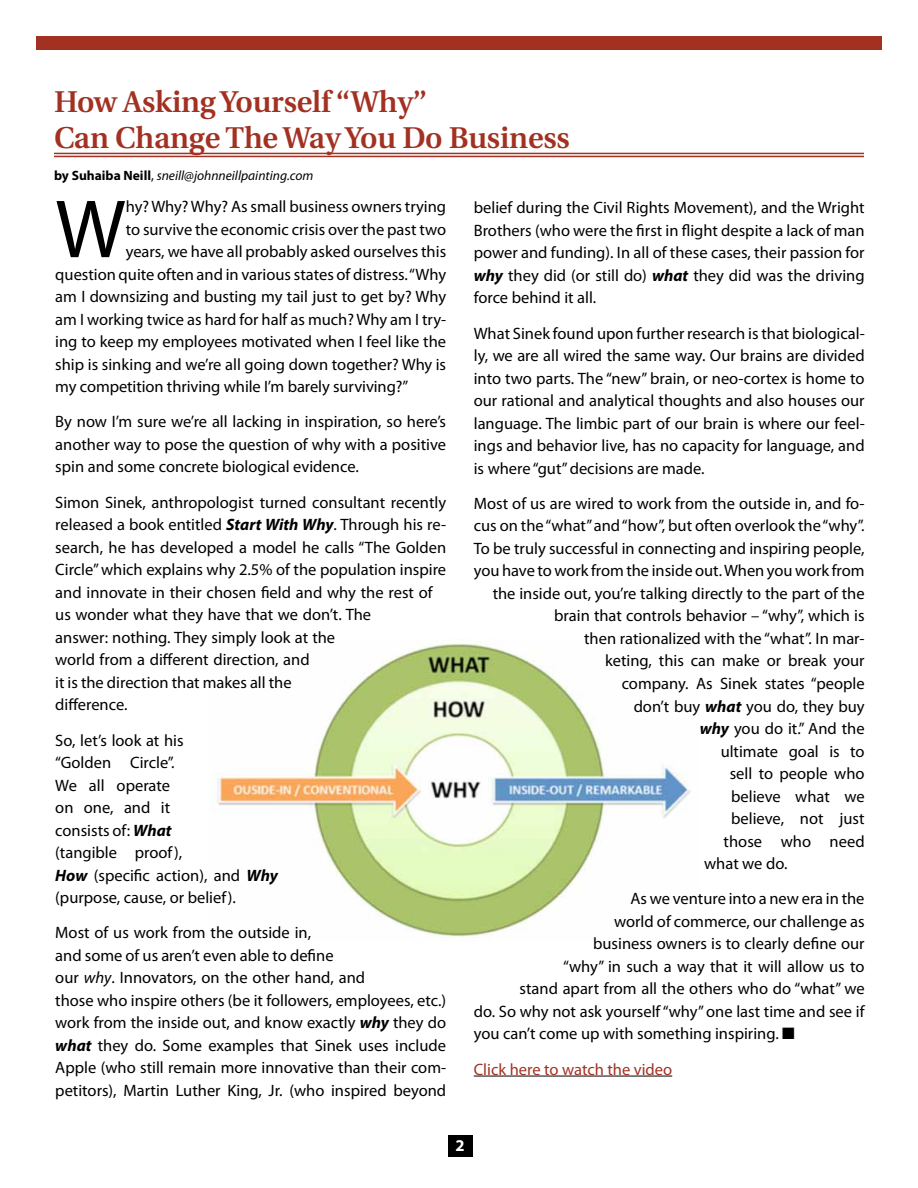
<style>
.page{position:relative;width:918px;height:1188px;background:#fff}
.page>*{position:absolute;margin:0;border:0;box-sizing:border-box;transform-origin:0 0}
.t1{font:83.25px "Myriad Pro";color:#000}
.t2{font:600 30px/36px "Utopia";letter-spacing:-.005em;color:#a23122}
.t3{font:16.5px/22.5px "Myriad Pro";color:#000;text-align:justify}
.t4{font:16.5px "Myriad Pro";color:#a23122}
.t5{font:700 16.5px "Myriad Pro";color:#fff}
.t6{font:italic 13.5px "Myriad Pro";color:#000}
.s1{font-weight:700;font-style:normal}
.s2{font-family:"Myriad Web Pro";font-style:normal}
.s3{font-weight:700;font-style:italic}
.s4{font-style:italic}
</style>
<div class="page">
<div style="left:448px;top:1135px;width:24px;height:21px;background:#000"></div>
<img style="left:216px;top:639px;width:475px;height:299px">
<div style="left:36px;top:36px;width:846px;height:14px;background:#a23122"></div>
<hr style="left:474px;top:1076px;width:198px;height:1px;background:#000">
<hr style="left:54px;top:153px;width:810px;height:1px;background:#a23122">
<hr style="left:54px;top:156px;width:810px;height:1px;background:#a23122">
<h2 class="t2" style="left:54px;top:84px;width:517px">How Asking Yourself “Why”<br>Can Change The Way You Do Business</h2>
<p class="t6" style="left:54px;top:167px;width:261px"><span class="s1">by Suhaiba Neill</span><span class="s2">,</span> sneill@johnneillpainting.com</p>
<h1 class="t1" style="left:55px;top:178px;width:72px">W</h1>
<p class="t3" style="left:126px;top:195px;width:322px">hy? Why? Why? As small business owners trying</p>
<p class="t3" style="left:126px;top:218px;width:322px">to survive the economic crisis over the past two</p>
<p class="t3" style="left:126px;top:240px;width:322px">years, we have all probably asked ourselves this</p>
<p class="t3" style="left:55px;top:263px;width:392px">question quite often and in various states of distress. “Why</p>
<p class="t3" style="left:55px;top:285px;width:392px">am I downsizing and busting my tail just to get by? Why</p>
<p class="t3" style="left:55px;top:308px;width:392px">am I working twice as hard for half as much? Why am I try-</p>
<p class="t3" style="left:55px;top:330px;width:392px">ing to keep my employees motivated when I feel like the</p>
<p class="t3" style="left:55px;top:353px;width:392px">ship is sinking and we’re all going down together? Why is</p>
<p class="t3" style="left:55px;top:375px;width:355px">my competition thriving while I’m barely surviving?”</p>
<p class="t3" style="left:55px;top:410px;width:392px">By now I’m sure we’re all lacking in inspiration, so here’s another way to pose the question of why with a positive spin and some concrete biological evidence.</p>
<p class="t3" style="left:55px;top:491px;width:392px;text-align:left">Simon Sinek, anthropologist turned consultant recently released a book entitled <span class="s3">Start With Why</span>. Through his re&shy;search, he has developed a model he calls “The Golden Circle” which explains why 2.5% of the population inspire and innovate in their chosen field and why the rest of us wonder what they have that we don’t. The<br>answer: nothing. They simply look at the<br>world from a different direction, and<br>it is the direction that makes all the<br>difference.</p>
<p class="t3" style="left:55px;top:729px;width:225px;text-align:left">So, let’s look at his<br>“Golden Circle”.<br>We all operate<br>on one, and it<br>consists of: <span class="s3">What<br></span>(tangible proof),<br><span class="s3">How</span> (specific action), and <span class="s3">Why </span>(purpose, cause, or belief).</p>
<p class="t3" style="left:55px;top:921px;width:392px;text-align:left">Most of us work from the outside in,<br>and some of us aren’t even able to define<br>our <span class="s4">why</span>. Innovators, on the other hand, and<br>those who inspire others (be it followers, employees, etc.) work from the inside out, and know exactly <span class="s3">why</span> they do <span class="s3">what</span> they do. Some examples that Sinek uses include Apple (who still remain more innovative than their com&shy;petitors), Martin Luther King, Jr. (who inspired beyond</p>
<p class="t3" style="left:474px;top:196px;width:392px">belief during the Civil Rights Movement), and the Wright Brothers (who were the first in flight despite a lack of man power and funding). In all of these cases, their passion for <span class="s3">why</span> they did (or still do) <span class="s3">what</span> they did was the driving force behind it all.</p>
<p class="t3" style="left:474px;top:322px;width:392px">What Sinek found upon further research is that biological&shy;ly, we are all wired the same way. Our brains are divided into two parts. The “new” brain, or neo-cortex is home to our rational and analytical thoughts and also houses our language. The limbic part of our brain is where our feel&shy;ings and behavior live, has no capacity for language, and is where “gut” decisions are made.</p>
<p class="t3" style="left:474px;top:492px;width:392px">Most of us are wired to work from the outside in, and fo-</p>
<p class="t3" style="left:474px;top:514px;width:392px">cus on the “what” and “how”, but often overlook the “why”.</p>
<p class="t3" style="left:474px;top:537px;width:392px">To be truly successful in connecting and inspiring people,</p>
<p class="t3" style="left:474px;top:559px;width:392px">you have to work from the inside out. When you work from</p>
<p class="t3" style="left:493px;top:582px;width:373px">the inside out, you’re talking directly to the part of the</p>
<p class="t3" style="left:554px;top:604px;width:312px">brain that controls behavior – “why”, which is</p>
<p class="t3" style="left:584px;top:627px;width:282px">then rationalized with the “what”. In mar-</p>
<p class="t3" style="left:605px;top:649px;width:261px">keting, this can make or break your</p>
<p class="t3" style="left:622px;top:672px;width:244px">company. As Sinek states “people</p>
<p class="t3" style="left:634px;top:694px;width:233px">don’t buy <span class="s3">what</span> you do, they buy</p>
<p class="t3" style="left:700px;top:717px;width:166px"><span class="s3">why</span> you do it.” And the</p>
<p class="t3" style="left:721px;top:739px;width:146px">ultimate goal is to</p>
<p class="t3" style="left:730px;top:762px;width:136px">sell to people who</p>
<p class="t3" style="left:731px;top:784px;width:135px">believe what we</p>
<p class="t3" style="left:731px;top:807px;width:135px">believe, not just</p>
<p class="t3" style="left:724px;top:830px;width:142px">those who need</p>
<p class="t3" style="left:704px;top:852px;width:85px">what we do.</p>
<p class="t3" style="left:631px;top:887px;width:235px">As we venture into a new era in the</p>
<p class="t3" style="left:614px;top:910px;width:252px">world of commerce, our challenge as</p>
<p class="t3" style="left:593px;top:932px;width:273px">business owners is to clearly define our</p>
<p class="t3" style="left:563px;top:955px;width:303px">“why” in such a way that it will allow us to</p>
<p class="t3" style="left:520px;top:977px;width:346px">stand apart from all the others who do “what” we</p>
<p class="t3" style="left:474px;top:1000px;width:392px">do. So why not ask yourself “why” one last time and see if</p>
<p class="t3" style="left:474px;top:1022px;width:323px">you can’t come up with something inspiring. ■</p>
<p class="t4" style="left:474px;top:1059px;width:200px">Click here to watch the video</p>
<p class="t5" style="left:456px;top:1134px;width:11px">2</p>
</div>
